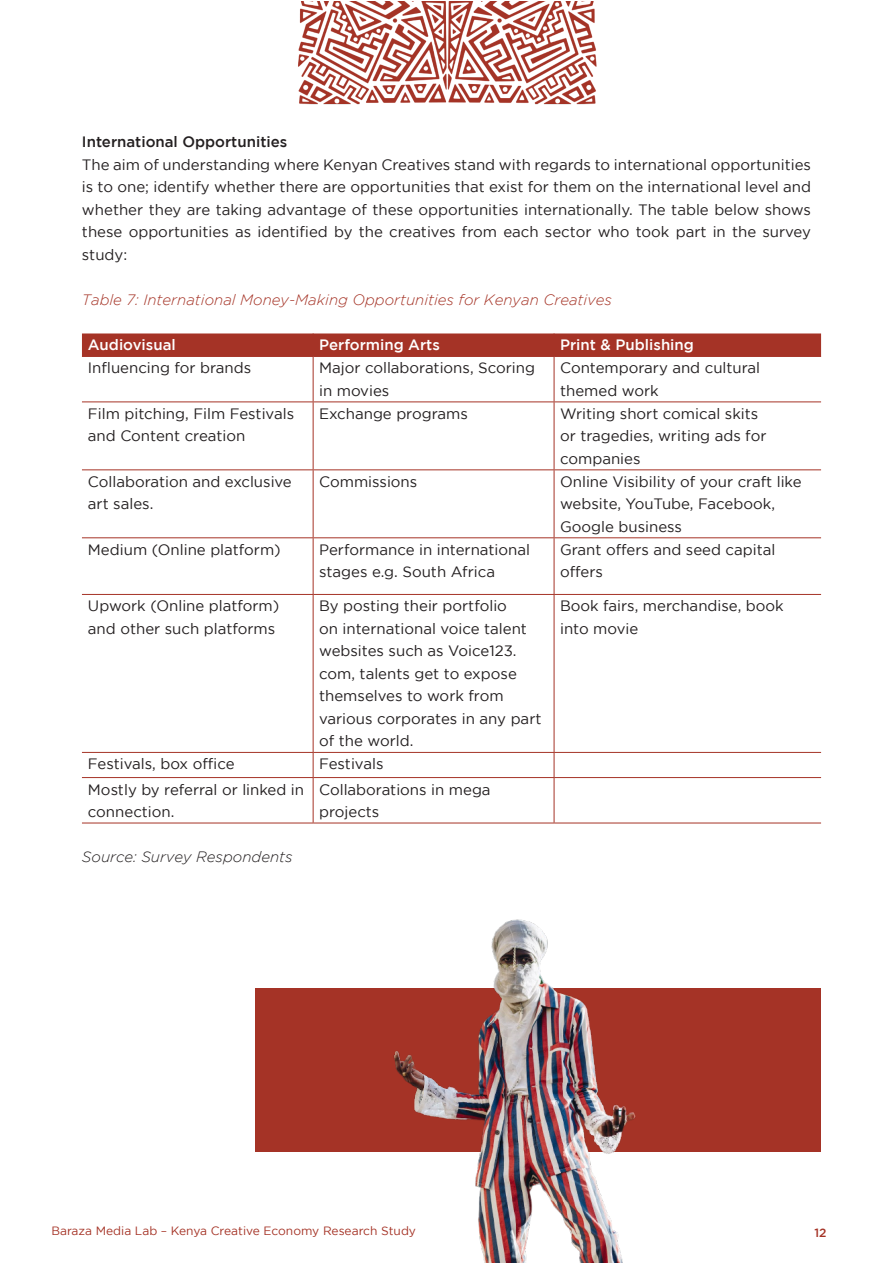
<style>
.page{position:relative;width:893px;height:1263px;background:#fff}
.page>*{position:absolute;margin:0;border:0;box-sizing:border-box;transform-origin:0 0}
.t1{font:15px/22.5px "Gotham";color:#231f20}
.t2{font:italic 300 15px "Gotham";color:#a53326}
.t3{font:500 15px "Gotham";color:#fff}
.t4{font:500 15px "Gotham";color:#231f20}
.t5{font:italic 300 15px "Gotham";color:#231f20}
.t6{font:12px "Gotham";color:#a53326}
.t7{font:500 12px "Gotham";color:#a53326}
</style>
<div class="page">
<img style="left:298px;top:1px;width:299px;height:103px">
<div style="left:82px;top:333px;width:739px;height:23px;background:#a53326"></div>
<hr style="left:82px;top:356px;width:231px;height:1px;background:#a53326">
<hr style="left:313px;top:356px;width:241px;height:1px;background:#a53326">
<hr style="left:313px;top:357px;width:1px;height:44px;background:#a53326">
<hr style="left:554px;top:356px;width:267px;height:1px;background:#a53326">
<hr style="left:554px;top:357px;width:1px;height:44px;background:#a53326">
<hr style="left:82px;top:401px;width:231px;height:1px;background:#a53326">
<hr style="left:313px;top:401px;width:241px;height:1px;background:#a53326">
<hr style="left:313px;top:402px;width:1px;height:67px;background:#a53326">
<hr style="left:554px;top:401px;width:267px;height:1px;background:#a53326">
<hr style="left:554px;top:402px;width:1px;height:67px;background:#a53326">
<hr style="left:82px;top:469px;width:231px;height:1px;background:#a53326">
<hr style="left:313px;top:469px;width:241px;height:1px;background:#a53326">
<hr style="left:313px;top:470px;width:1px;height:67px;background:#a53326">
<hr style="left:554px;top:469px;width:267px;height:1px;background:#a53326">
<hr style="left:554px;top:470px;width:1px;height:67px;background:#a53326">
<hr style="left:82px;top:537px;width:231px;height:1px;background:#a53326">
<hr style="left:313px;top:537px;width:241px;height:1px;background:#a53326">
<hr style="left:313px;top:538px;width:1px;height:56px;background:#a53326">
<hr style="left:554px;top:537px;width:267px;height:1px;background:#a53326">
<hr style="left:554px;top:538px;width:1px;height:56px;background:#a53326">
<hr style="left:82px;top:594px;width:231px;height:1px;background:#a53326">
<hr style="left:313px;top:594px;width:241px;height:1px;background:#a53326">
<hr style="left:313px;top:595px;width:1px;height:157px;background:#a53326">
<hr style="left:554px;top:594px;width:267px;height:1px;background:#a53326">
<hr style="left:554px;top:595px;width:1px;height:157px;background:#a53326">
<hr style="left:82px;top:752px;width:231px;height:1px;background:#a53326">
<hr style="left:313px;top:752px;width:241px;height:1px;background:#a53326">
<svg style="left:313px;top:753px;width:1px;height:24px"></svg>
<hr style="left:554px;top:752px;width:267px;height:1px;background:#a53326">
<svg style="left:554px;top:753px;width:1px;height:24px"></svg>
<hr style="left:82px;top:777px;width:231px;height:1px;background:#a53326">
<hr style="left:313px;top:777px;width:241px;height:1px;background:#a53326">
<hr style="left:313px;top:778px;width:1px;height:45px;background:#a53326">
<hr style="left:554px;top:777px;width:267px;height:1px;background:#a53326">
<hr style="left:554px;top:778px;width:1px;height:45px;background:#a53326">
<hr style="left:82px;top:823px;width:231px;height:1px;background:#a53326">
<hr style="left:313px;top:823px;width:241px;height:1px;background:#a53326">
<hr style="left:554px;top:823px;width:267px;height:1px;background:#a53326">
<div style="left:255px;top:988px;width:565px;height:164px;background:#a53326"></div>
<img style="left:393px;top:919px;width:243px;height:344px">
<p class="t4" style="left:82px;top:134px;width:207px">International Opportunities</p>
<p class="t1" style="left:82px;top:153px;width:731px;text-align:justify">The aim of understanding where Kenyan Creatives stand with regards to international opportunities is to one; identify whether there are opportunities that exist for them on the international level and whether they are taking advantage of these opportunities internationally. The table below shows these opportunities as identified by the creatives from each sector who took part in the survey study:</p>
<p class="t2" style="left:82px;top:291px;width:531px">Table 7: International Money-Making Opportunities for Kenyan Creatives</p>
<p class="t3" style="left:88px;top:337px;width:89px">Audiovisual</p>
<p class="t3" style="left:319px;top:337px;width:122px">Performing Arts</p>
<p class="t3" style="left:560px;top:337px;width:135px">Print &amp; Publishing</p>
<p class="t1" style="left:88px;top:357px;width:165px">Influencing for brands</p>
<p class="t1" style="left:319px;top:357px;width:217px">Major collaborations, Scoring in movies</p>
<p class="t1" style="left:560px;top:357px;width:202px">Contemporary and cultural themed work</p>
<p class="t1" style="left:88px;top:402px;width:208px">Film pitching, Film Festivals and Content creation</p>
<p class="t1" style="left:319px;top:402px;width:150px">Exchange programs</p>
<p class="t1" style="left:560px;top:402px;width:208px">Writing short comical skits or tragedies, writing ads for companies</p>
<p class="t1" style="left:88px;top:470px;width:205px">Collaboration and exclusive art sales.</p>
<p class="t1" style="left:319px;top:470px;width:100px">Commissions</p>
<p class="t1" style="left:560px;top:470px;width:243px">Online Visibility of your craft like website, YouTube, Facebook,<br>Google business</p>
<p class="t1" style="left:88px;top:538px;width:194px">Medium (Online platform)</p>
<p class="t1" style="left:319px;top:538px;width:213px">Performance in international stages e.g. South Africa</p>
<p class="t1" style="left:560px;top:538px;width:217px">Grant offers and seed capital offers</p>
<p class="t1" style="left:88px;top:595px;width:193px">Upwork (Online platform) and other such platforms</p>
<p class="t1" style="left:319px;top:595px;width:224px">By posting their portfolio<br>on international voice talent websites such as Voice123. com, talents get to expose themselves to work from various corporates in any part of the world.</p>
<p class="t1" style="left:560px;top:595px;width:225px">Book fairs, merchandise, book into movie</p>
<p class="t1" style="left:88px;top:752px;width:148px">Festivals, box office</p>
<p class="t1" style="left:319px;top:752px;width:66px">Festivals</p>
<p class="t1" style="left:88px;top:778px;width:218px">Mostly by referral or linked in connection.</p>
<p class="t1" style="left:319px;top:778px;width:173px">Collaborations in mega projects</p>
<p class="t5" style="left:82px;top:849px;width:212px">Source: Survey Respondents</p>
<p class="t6" style="left:51px;top:1224px;width:366px">Baraza Media Lab – Kenya Creative Economy Research Study</p>
<p class="t7" style="left:814px;top:1225px;width:14px">12</p>
</div>
